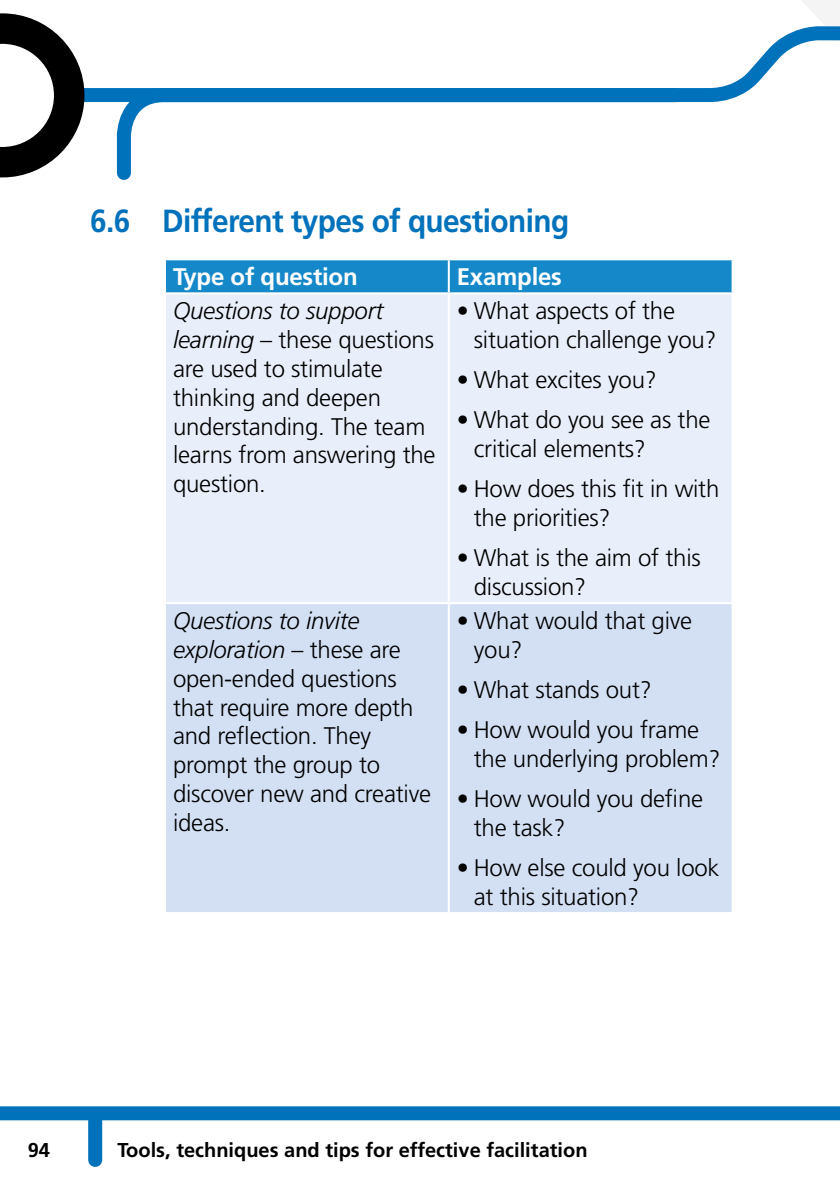
<style>
.page{position:relative;width:840px;height:1191px;background:#fff}
.page>*{position:absolute;margin:0;border:0;box-sizing:border-box;transform-origin:0 0}
.t1{font:700 32px "Frutiger";letter-spacing:-.02em;color:#0071bb;scale:.93 1}
.t2{font:300 24px/28.8px "Frutiger";letter-spacing:-.01em;color:#000}
.t3{font:700 24px "Frutiger";letter-spacing:-.01em;color:#fff}
.t4{font:700 20px "Frutiger";color:#000}
.s1{font-style:italic}
</style>
<div class="page">
<div style="left:88px;top:1116px;width:14px;height:44px;background:#0071bb"></div>
<div style="left:0;top:1106px;width:839px;height:14px;background:#0071bb"></div>
<svg style="left:802px;top:0;width:37px;height:20px"></svg>
<svg style="left:84px;top:20px;width:755px;height:83px"></svg>
<svg style="left:0;top:13px;width:84px;height:164px"></svg>
<svg style="left:110px;top:81px;width:579px;height:99px"></svg>
<div style="left:166px;top:260px;width:565px;height:32px;background:#1588c9"></div>
<div style="left:166px;top:294px;width:565px;height:308px;background:#e9effa"></div>
<div style="left:166px;top:604px;width:565px;height:308px;background:#d3e0f4"></div>
<hr style="left:447px;top:260px;width:2px;height:32px;background:#fff">
<hr style="left:447px;top:294px;width:2px;height:308px;background:#fff">
<hr style="left:447px;top:604px;width:2px;height:308px;background:#fff">
<h1 class="t1" style="left:90px;top:202px;width:516px">6.6 Different types of questioning</h1>
<p class="t3" style="left:173px;top:263px;width:186px">Type of question</p>
<p class="t3" style="left:456px;top:263px;width:107px">Examples</p>
<p class="t2" style="left:173px;top:297px;width:264px"><span class="s1">Questions to support learning</span> – these questions are used to stimulate thinking and deepen understanding. The team learns from answering the question.</p>
<p class="t2" style="left:473px;top:297px;width:244px;text-indent:-17px">• What aspects of the situation challenge you?</p>
<p class="t2" style="left:456px;top:366px;width:201px">• What excites you?</p>
<p class="t2" style="left:473px;top:406px;width:238px;text-indent:-17px">• What do you see as the critical elements?</p>
<p class="t2" style="left:473px;top:475px;width:247px;text-indent:-17px">• How does this fit in with the priorities?</p>
<p class="t2" style="left:473px;top:544px;width:228px;text-indent:-17px">• What is the aim of this discussion?</p>
<p class="t2" style="left:173px;top:607px;width:259px"><span class="s1">Questions to invite exploration</span> – these are open-ended questions that require more depth and reflection. They prompt the group to discover new and creative ideas.</p>
<p class="t2" style="left:473px;top:607px;width:220px;text-indent:-17px">• What would that give you?</p>
<p class="t2" style="left:456px;top:676px;width:196px">• What stands out?</p>
<p class="t2" style="left:473px;top:716px;width:248px;text-indent:-17px">• How would you frame the underlying problem?</p>
<p class="t2" style="left:473px;top:785px;width:231px;text-indent:-17px">• How would you define the task?</p>
<p class="t2" style="left:473px;top:854px;width:247px;text-indent:-17px">• How else could you look at this situation?</p>
<p class="t4" style="left:28px;top:1138px;width:24px">94</p>
<p class="t4" style="left:117px;top:1138px;width:471px">Tools, techniques and tips for effective facilitation</p>
</div>
